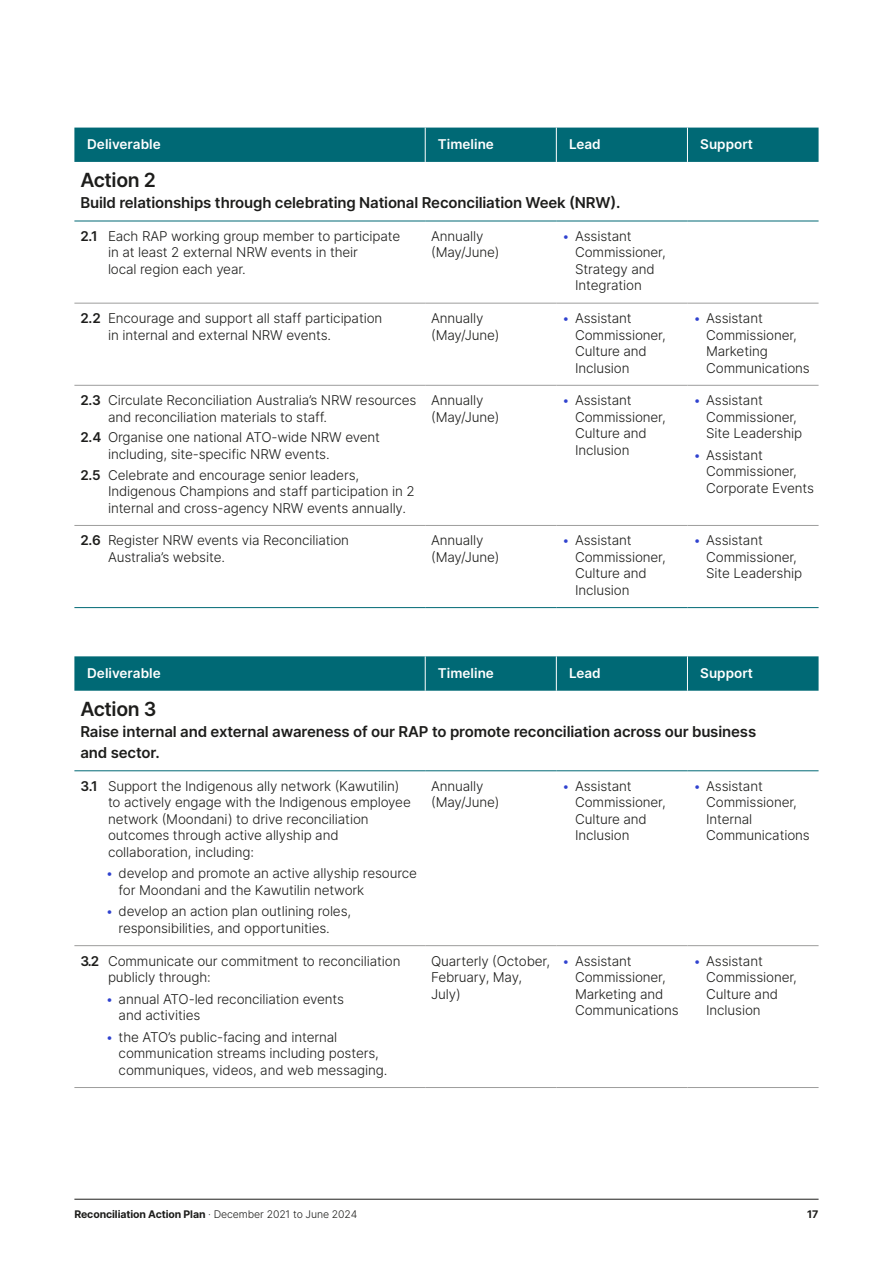
<style>
.page{position:relative;width:893px;height:1263px;background:#fff}
.page>*{position:absolute;margin:0;border:0;box-sizing:border-box;transform-origin:0 0}
.h3_tableStart{font:600 19.5px "Inter";letter-spacing:-.02em;color:#1d1d1b}
.t1{font:600 15px/21px "Inter";letter-spacing:-.01em;color:#1d1d1b}
.table_-_ol_li{font:300 13.5px/16.5px "Inter";letter-spacing:-.01em;color:#1d1d1b}
.table_-_p{font:300 13.5px/16.5px "Inter";letter-spacing:-.01em;color:#1d1d1b}
.table_-_th{font:600 13.5px "Inter";color:#fff}
.t2{font:700 10.5px "Inter";letter-spacing:-.01em;color:#1d1d1b}
.s1{font-weight:600}
.s2{color:#2f42cf}
.s3{font-weight:300}
</style>
<div class="page">
<div style="left:74px;top:128px;width:745px;height:34px;background:#006975"></div>
<hr style="left:425px;top:128px;width:1px;height:34px;background:#fff">
<hr style="left:556px;top:128px;width:1px;height:34px;background:#fff">
<hr style="left:687px;top:128px;width:1px;height:34px;background:#fff">
<hr style="left:74px;top:525px;width:351px;height:1px;background:#9d9d9c">
<hr style="left:425px;top:525px;width:131px;height:1px;background:#9d9d9c">
<hr style="left:556px;top:525px;width:131px;height:1px;background:#9d9d9c">
<hr style="left:687px;top:525px;width:132px;height:1px;background:#9d9d9c">
<hr style="left:74px;top:607px;width:351px;height:1px;background:#006975">
<hr style="left:425px;top:607px;width:131px;height:1px;background:#006975">
<hr style="left:556px;top:607px;width:131px;height:1px;background:#006975">
<hr style="left:687px;top:607px;width:132px;height:1px;background:#006975">
<hr style="left:74px;top:221px;width:351px;height:1px;background:#006975">
<hr style="left:425px;top:221px;width:131px;height:1px;background:#006975">
<hr style="left:556px;top:221px;width:131px;height:1px;background:#006975">
<hr style="left:687px;top:221px;width:132px;height:1px;background:#006975">
<hr style="left:74px;top:303px;width:351px;height:1px;background:#9d9d9c">
<hr style="left:425px;top:303px;width:131px;height:1px;background:#9d9d9c">
<hr style="left:556px;top:303px;width:131px;height:1px;background:#9d9d9c">
<hr style="left:687px;top:303px;width:132px;height:1px;background:#9d9d9c">
<hr style="left:74px;top:385px;width:351px;height:1px;background:#9d9d9c">
<hr style="left:425px;top:385px;width:131px;height:1px;background:#9d9d9c">
<hr style="left:556px;top:385px;width:131px;height:1px;background:#9d9d9c">
<hr style="left:687px;top:385px;width:132px;height:1px;background:#9d9d9c">
<div style="left:74px;top:656px;width:745px;height:35px;background:#006975"></div>
<hr style="left:425px;top:656px;width:1px;height:35px;background:#fff">
<hr style="left:556px;top:656px;width:1px;height:35px;background:#fff">
<hr style="left:687px;top:656px;width:1px;height:35px;background:#fff">
<hr style="left:74px;top:770px;width:351px;height:1px;background:#006975">
<hr style="left:425px;top:770px;width:131px;height:1px;background:#006975">
<hr style="left:556px;top:770px;width:131px;height:1px;background:#006975">
<hr style="left:687px;top:770px;width:132px;height:1px;background:#006975">
<hr style="left:74px;top:945px;width:351px;height:1px;background:#9d9d9c">
<hr style="left:425px;top:945px;width:131px;height:1px;background:#9d9d9c">
<hr style="left:556px;top:945px;width:131px;height:1px;background:#9d9d9c">
<hr style="left:687px;top:945px;width:132px;height:1px;background:#9d9d9c">
<hr style="left:74px;top:1087px;width:351px;height:1px;background:#9d9d9c">
<hr style="left:425px;top:1087px;width:131px;height:1px;background:#9d9d9c">
<hr style="left:556px;top:1087px;width:131px;height:1px;background:#9d9d9c">
<hr style="left:687px;top:1087px;width:132px;height:1px;background:#9d9d9c">
<hr style="left:74px;top:1199px;width:745px;height:1px;background:#1d1d1b">
<p class="table_-_th" style="left:87px;top:134px;width:75px">Deliverable</p>
<p class="table_-_th" style="left:438px;top:134px;width:57px">Timeline</p>
<p class="table_-_th" style="left:569px;top:134px;width:33px">Lead</p>
<p class="table_-_th" style="left:700px;top:134px;width:54px">Support</p>
<h3 class="h3_tableStart" style="left:80px;top:166px;width:77px">Action 2</h3>
<p class="t1" style="left:80px;top:192px;width:542px">Build relationships through celebrating National Reconciliation Week (NRW).</p>
<p class="table_-_ol_li" style="left:108px;top:228px;width:294px;text-indent:-28px"><span class="s1">2.1</span> Each RAP working group member to participate in at least 2 external NRW events in their<br>local region each year.</p>
<p class="table_-_p" style="left:431px;top:228px;width:70px">Annually (May/June)</p>
<p class="table_-_ol_li" style="left:575px;top:228px;width:92px;text-indent:-13px"><span class="s2">•</span> Assistant<br>Commissioner,<br>Strategy and<br>Integration</p>
<p class="table_-_ol_li" style="left:108px;top:310px;width:276px;text-indent:-28px"><span class="s1">2.2</span> Encourage and support all staff participation in internal and external NRW events.</p>
<p class="table_-_p" style="left:431px;top:310px;width:70px">Annually (May/June)</p>
<p class="table_-_ol_li" style="left:575px;top:310px;width:92px;text-indent:-13px"><span class="s2">•</span> Assistant<br>Commissioner,<br>Culture and<br>Inclusion</p>
<p class="table_-_ol_li" style="left:706px;top:310px;width:105px;text-indent:-13px"><span class="s2">•</span> Assistant<br>Commissioner,<br>Marketing<br>Communications</p>
<p class="table_-_ol_li" style="left:108px;top:392px;width:310px;text-indent:-28px"><span class="s1">2.3</span> Circulate Reconciliation Australia’s NRW resources and reconciliation materials to staff.</p>
<p class="table_-_ol_li" style="left:108px;top:429px;width:274px;text-indent:-28px"><span class="s1">2.4</span> Organise one national ATO-wide NRW event including, site-specific NRW events.</p>
<p class="table_-_ol_li" style="left:108px;top:466px;width:308px;text-indent:-28px"><span class="s1">2.5</span> Celebrate and encourage senior leaders,<br>Indigenous Champions and staff participation in 2 internal and cross-agency NRW events annually.</p>
<p class="table_-_p" style="left:431px;top:392px;width:70px">Annually (May/June)</p>
<p class="table_-_ol_li" style="left:575px;top:392px;width:92px;text-indent:-13px"><span class="s2">•</span> Assistant<br>Commissioner,<br>Culture and<br>Inclusion</p>
<p class="table_-_ol_li" style="left:706px;top:392px;width:98px;text-indent:-13px"><span class="s2">•</span> Assistant<br>Commissioner,<br>Site Leadership</p>
<p class="table_-_ol_li" style="left:706px;top:446px;width:109px;text-indent:-13px"><span class="s2">•</span> Assistant<br>Commissioner,<br>Corporate Events</p>
<p class="table_-_ol_li" style="left:108px;top:532px;width:243px;text-indent:-28px"><span class="s1">2.6</span> Register NRW events via Reconciliation<br>Australia’s website.</p>
<p class="table_-_p" style="left:431px;top:532px;width:70px">Annually (May/June)</p>
<p class="table_-_ol_li" style="left:575px;top:532px;width:92px;text-indent:-13px"><span class="s2">•</span> Assistant<br>Commissioner,<br>Culture and<br>Inclusion</p>
<p class="table_-_ol_li" style="left:706px;top:532px;width:98px;text-indent:-13px"><span class="s2">•</span> Assistant<br>Commissioner,<br>Site Leadership</p>
<p class="table_-_th" style="left:87px;top:663px;width:75px">Deliverable</p>
<p class="table_-_th" style="left:438px;top:663px;width:57px">Timeline</p>
<p class="table_-_th" style="left:569px;top:663px;width:33px">Lead</p>
<p class="table_-_th" style="left:700px;top:663px;width:54px">Support</p>
<h3 class="h3_tableStart" style="left:80px;top:694px;width:78px">Action 3</h3>
<p class="t1" style="left:80px;top:721px;width:677px">Raise internal and external awareness of our RAP to promote reconciliation across our business and sector.</p>
<p class="table_-_ol_li" style="left:108px;top:777px;width:304px;text-indent:-28px"><span class="s1">3.1</span> Support the Indigenous ally network (Kawutilin) to actively engage with the Indigenous employee network (Moondani) to drive reconciliation outcomes through active allyship and collaboration, including:</p>
<p class="table_-_ol_li" style="left:119px;top:865px;width:300px;text-indent:-13px"><span class="s2">•</span> develop and promote an active allyship resource for Moondani and the Kawutilin network</p>
<p class="table_-_ol_li" style="left:119px;top:903px;width:234px;text-indent:-13px"><span class="s2">•</span> develop an action plan outlining roles, responsibilities, and opportunities.</p>
<p class="table_-_p" style="left:431px;top:777px;width:70px">Annually (May/June)</p>
<p class="table_-_ol_li" style="left:575px;top:777px;width:92px;text-indent:-13px"><span class="s2">•</span> Assistant<br>Commissioner,<br>Culture and<br>Inclusion</p>
<p class="table_-_ol_li" style="left:706px;top:777px;width:105px;text-indent:-13px"><span class="s2">•</span> Assistant<br>Commissioner,<br>Internal<br>Communications</p>
<p class="table_-_ol_li" style="left:108px;top:952px;width:294px;text-indent:-28px"><span class="s1">3.2</span> Communicate our commitment to reconciliation publicly through:</p>
<p class="table_-_ol_li" style="left:119px;top:990px;width:227px;text-indent:-13px"><span class="s2">•</span> annual ATO-led reconciliation events and activities</p>
<p class="table_-_ol_li" style="left:119px;top:1028px;width:270px;text-indent:-13px"><span class="s2">•</span> the ATO’s public-facing and internal communication streams including posters, communiques, videos, and web messaging.</p>
<p class="table_-_p" style="left:431px;top:952px;width:120px">Quarterly (October,<br>February, May,<br>July)</p>
<p class="table_-_ol_li" style="left:575px;top:952px;width:105px;text-indent:-13px"><span class="s2">•</span> Assistant<br>Commissioner,<br>Marketing and<br>Communications</p>
<p class="table_-_ol_li" style="left:706px;top:952px;width:92px;text-indent:-13px"><span class="s2">•</span> Assistant<br>Commissioner,<br>Culture and<br>Inclusion</p>
<p class="t2" style="left:74px;top:1206px;width:284px">Reconciliation Action Plan <span class="s3">· December 2021 to June 2024</span></p>
<p class="t2" style="left:807px;top:1206px;width:13px">17</p>
</div>
